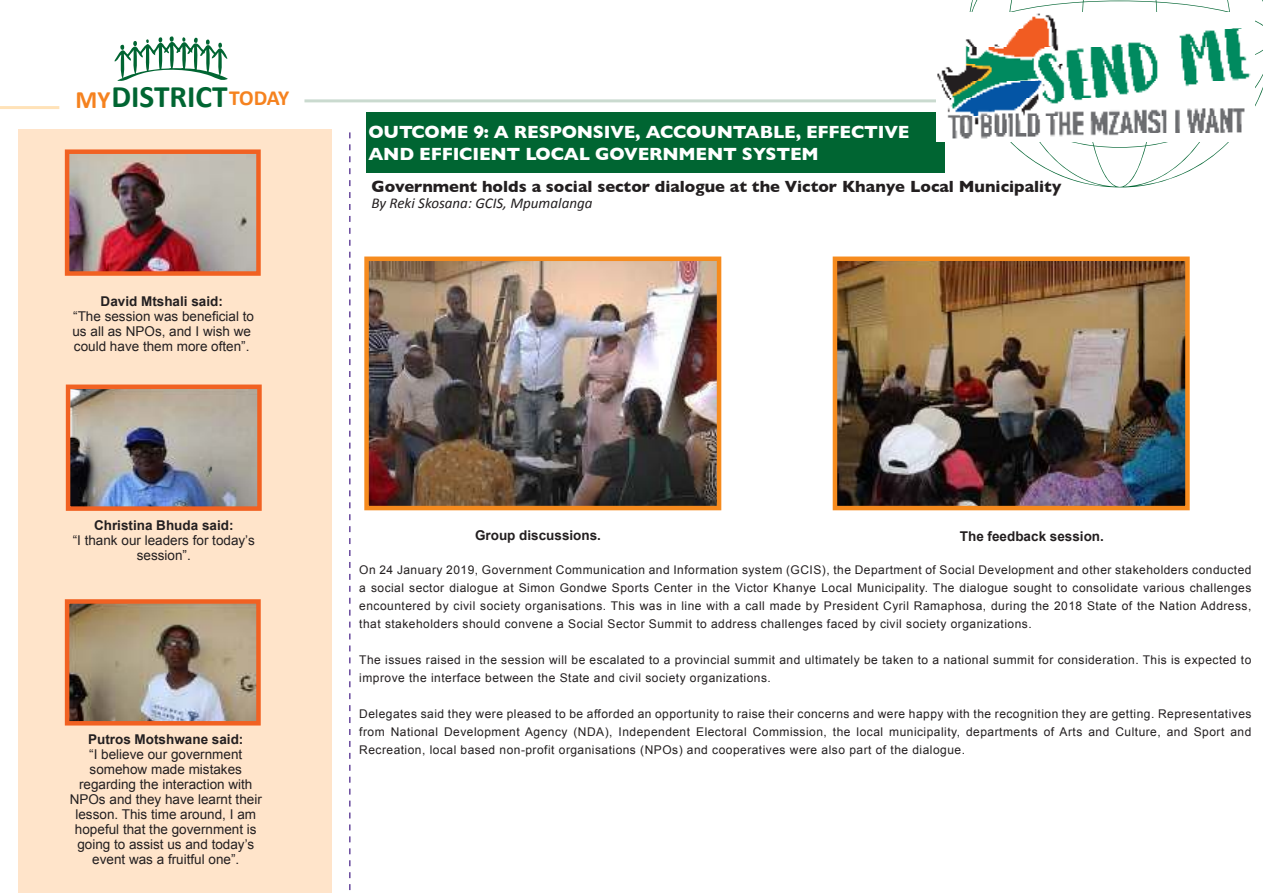
<style>
.page{position:relative;width:1263px;height:893px;background:#fff}
.page>*{position:absolute;margin:0;border:0;box-sizing:border-box;transform-origin:0 0}
.t1{font:700 31.35px "Calibri";color:#006532}
.t2{font:700 18px/22.5px "Gill Sans";letter-spacing:-.01em;color:#fff}
.t3{font:700 16.5px "Gill Sans";color:#231f20}
.t4{font:italic 15px "Calibri";color:#231f20}
.t5{font:13.5px/15px "Arial";color:#231f20;text-align:center}
.t6{font:700 13.5px "Arial";color:#231f20}
.t7{font:12px/18px "Arial";letter-spacing:.04em;color:#231f20;text-align:justify}
.s1{font-size:25.05px;color:#f5821f}
.s2{font-size:21.6px;color:#f5821f}
</style>
<div class="page">
<hr style="left:0;top:106px;width:59px;height:3px;background:#ffe2b8">
<svg style="left:969px;top:0;width:294px;height:187px"></svg>
<hr style="left:304px;top:99px;width:677px;height:3px;background:#cadacf">
<svg style="left:115px;top:36px;width:113px;height:45px"></svg>
<div style="left:18px;top:129px;width:313px;height:764px;background:#ffe4ca"></div>
<svg style="left:349px;top:132px;width:2px;height:759px"></svg>
<div style="left:366px;top:113px;width:579px;height:60px;background:#006532"></div>
<img style="left:936px;top:13px;width:319px;height:128px">
<img style="left:71px;top:155px;width:184px;height:115px">
<div style="left:65px;top:149px;width:196px;height:127px;border:5px solid #f16122"></div>
<img style="left:72px;top:391px;width:184px;height:114px">
<div style="left:66px;top:385px;width:196px;height:126px;border:5px solid #f16122"></div>
<img style="left:71px;top:605px;width:184px;height:114px">
<div style="left:65px;top:599px;width:196px;height:126px;border:5px solid #f16122"></div>
<img style="left:370px;top:263px;width:345px;height:241px">
<div style="left:364px;top:257px;width:357px;height:253px;border:5px solid #f68b1e"></div>
<img style="left:839px;top:263px;width:345px;height:241px">
<div style="left:833px;top:257px;width:357px;height:253px;border:5px solid #f68b1e"></div>
<h1 class="t1" style="left:75px;top:78px;width:215px"><span class="s1">MY</span>DISTRICT<span class="s2">TODAY</span></h1>
<p class="t6" style="left:101px;top:293px;width:124px">David Mtshali said:</p>
<p class="t5" style="left:72px;top:309px;width:183px;text-align:left">“The session was beneficial to us all as NPOs, and I wish we could have them more often”.</p>
<p class="t6" style="left:94px;top:516px;width:141px">Christina Bhuda said:</p>
<p class="t5" style="left:73px;top:534px;width:184px">“I thank our leaders for today’s session”.</p>
<p class="t6" style="left:88px;top:730px;width:157px">Putros Motshwane said:</p>
<p class="t5" style="left:70px;top:748px;width:194px">“I believe our government somehow made mistakes regarding the interaction with<br>NPOs and they have learnt their lesson. This time around, I am hopeful that the government is going to assist us and today’s event was a fruitful one”.</p>
<h2 class="t2" style="left:368px;top:122px;width:543px">OUTCOME 9: A RESPONSIVE, ACCOUNTABLE, EFFECTIVE<br>AND EFFICIENT LOCAL GOVERNMENT SYSTEM</h2>
<h3 class="t3" style="left:371px;top:179px;width:691px">Government holds a social sector dialogue at the Victor Khanye Local Municipality</h3>
<p class="t4" style="left:371px;top:198px;width:223px">By Reki Skosana: GCIS, Mpumalanga</p>
<p class="t6" style="left:475px;top:527px;width:128px">Group discussions.</p>
<p class="t6" style="left:960px;top:527px;width:146px">The feedback session.</p>
<p class="t7" style="left:359px;top:561px;width:894px">On 24 January 2019, Government Communication and Information system (GCIS), the Department of Social Development and other stakeholders conducted a social sector dialogue at Simon Gondwe Sports Center in the Victor Khanye Local Municipality. The dialogue sought to consolidate various challenges encountered by civil society organisations. This was in line with a call made by President Cyril Ramaphosa, during the 2018 State of the Nation Address, that stakeholders should convene a Social Sector Summit to address challenges faced by civil society organizations.</p>
<p class="t7" style="left:359px;top:651px;width:894px">The issues raised in the session will be escalated to a provincial summit and ultimately be taken to a national summit for consideration. This is expected to improve the interface between the State and civil society organizations.</p>
<p class="t7" style="left:359px;top:705px;width:894px">Delegates said they were pleased to be afforded an opportunity to raise their concerns and were happy with the recognition they are getting. Representatives from National Development Agency (NDA), Independent Electoral Commission, the local municipality, departments of Arts and Culture, and Sport and Recreation, local based non-profit organisations (NPOs) and cooperatives were also part of the dialogue.</p>
</div>
